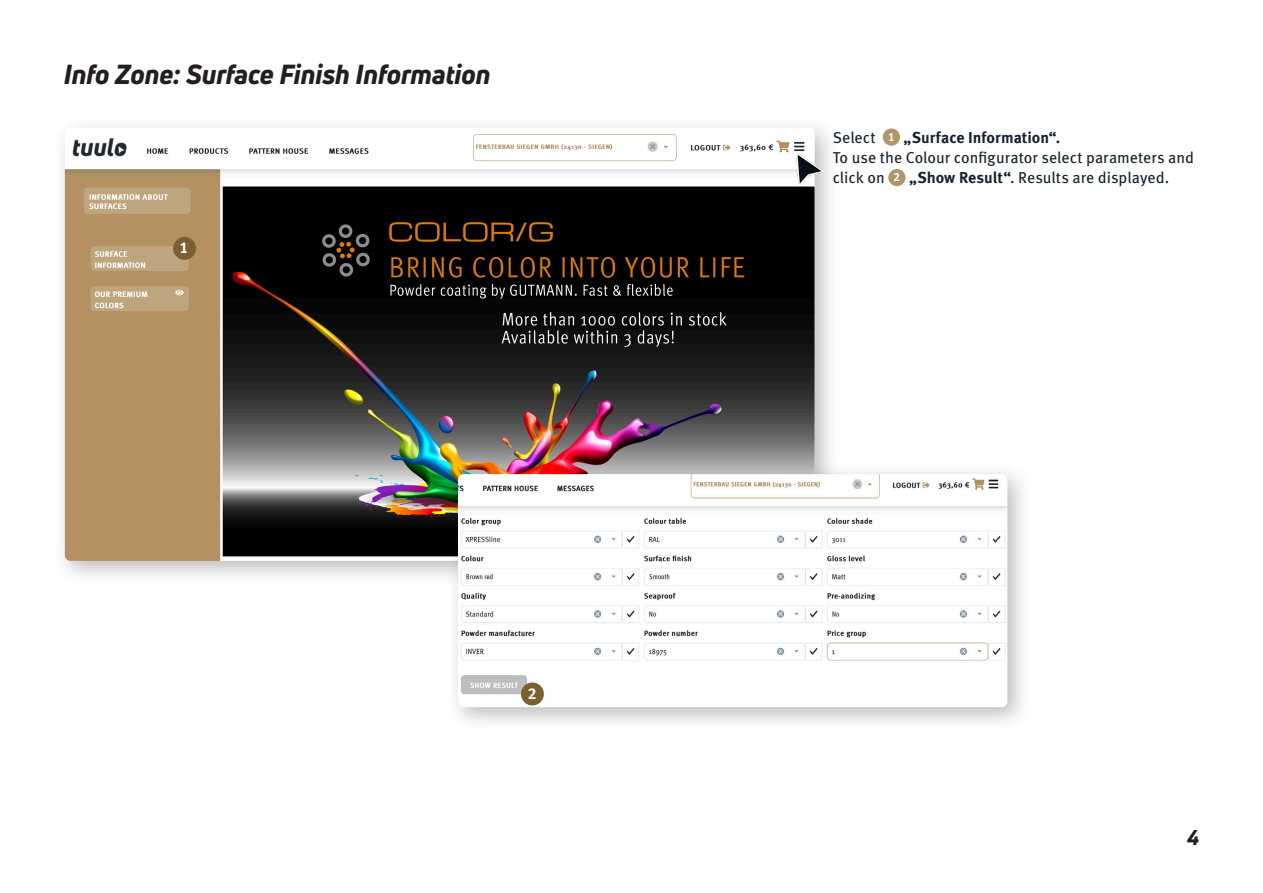
<style>
.page{position:relative;width:1263px;height:893px;background:#fff}
.page>*{position:absolute;margin:0;border:0;box-sizing:border-box;transform-origin:0 0}
.t1{font:italic 800 27px "Uni Neue";color:#231f20}
.t2{font:italic 800 21px "Uni Neue";color:#231f20}
.t3{font:15.75px/20.2px "Meta Pro";color:#13222a}
.t4{font:700 15.75px "Meta Pro";color:#13222a}
.t5{font:700 15.75px "Meta Pro";color:#fff}
.t6{font:700 11.85px "Meta Pro";color:#fff}
.s1{font-weight:700}
</style>
<div class="page">
<div style="left:883px;top:128px;width:17px;height:18px;background:#af966a;border-radius:50%"></div>
<div style="left:888px;top:169px;width:17px;height:17px;background:#af966a;border-radius:50%"></div>
<div style="left:53px;top:116px;width:787px;height:470px;background:#231f20;opacity:.3"></div>
<img style="left:65px;top:128px;width:750px;height:433px">
<img style="left:796px;top:153px;width:26px;height:31px">
<div style="left:446px;top:462px;width:587px;height:271px;background:#231f20;opacity:.3"></div>
<img style="left:458px;top:474px;width:549px;height:233px">
<div style="left:173px;top:237px;width:23px;height:23px;background:#7a6031;border-radius:50%"></div>
<div style="left:521px;top:682px;width:23px;height:23px;background:#7a6031;border-radius:50%"></div>
<p class="t1" style="left:64px;top:56px;width:428px">Info Zone: Surface Finish Information</p>
<p class="t5" style="left:180px;top:235px;width:10px">1</p>
<p class="t5" style="left:528px;top:681px;width:10px">2</p>
<p class="t3" style="left:833px;top:126px;width:44px">Select</p>
<p class="t6" style="left:888px;top:127px;width:8px">1</p>
<p class="t4" style="left:903px;top:125px;width:158px">„Surface Information“.</p>
<p class="t3" style="left:833px;top:146px;width:363px">To use the Colour configurator select parameters and click on</p>
<p class="t6" style="left:893px;top:168px;width:8px">2</p>
<p class="t3" style="left:909px;top:167px;width:262px"><span class="s1">„Show Result“</span>. Results are displayed.</p>
<h2 class="t2" style="left:1187px;top:823px;width:14px">4</h2>
</div>
